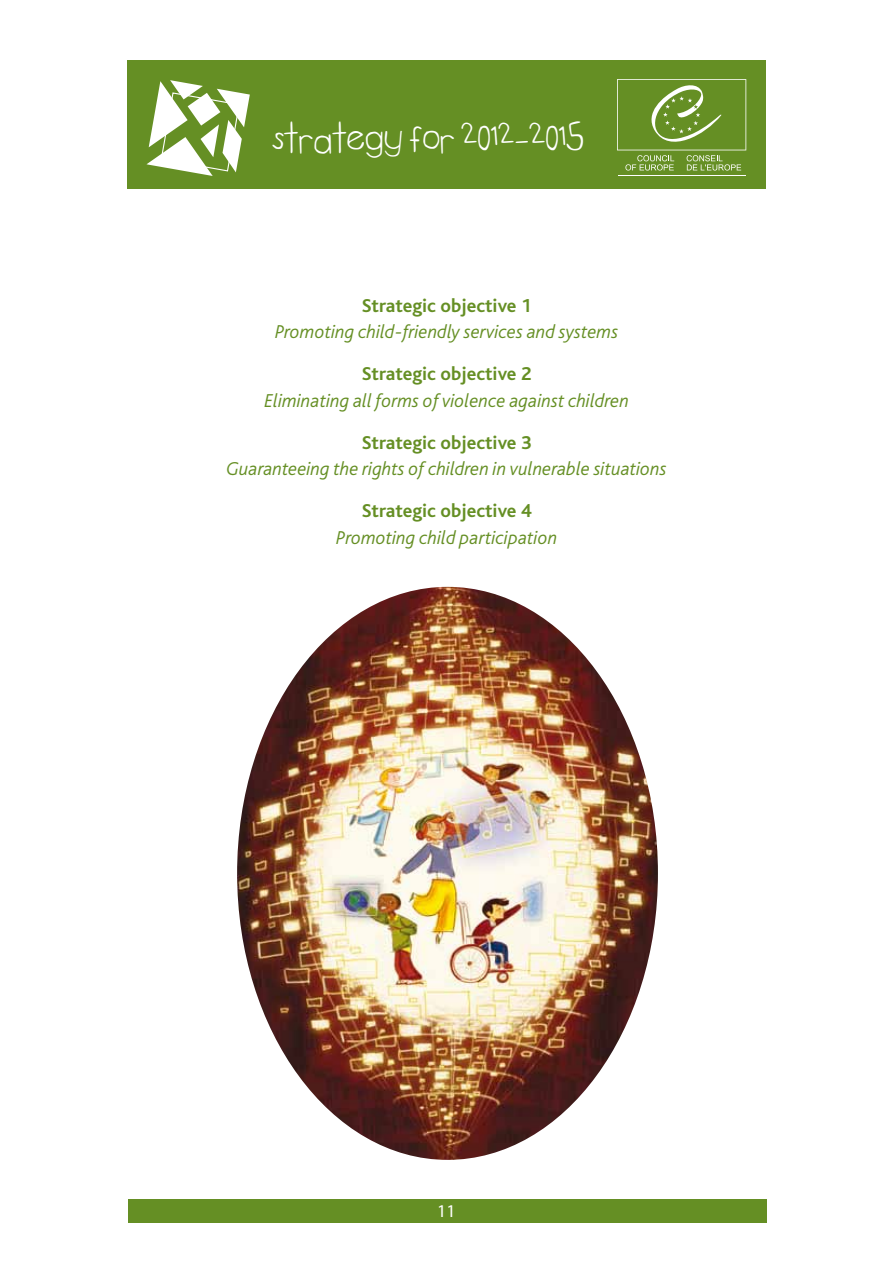
<style>
.page{position:relative;width:893px;height:1263px;background:#fff}
.page>*{position:absolute;margin:0;border:0;box-sizing:border-box;transform-origin:0 0}
.t1{font:37.5px "tweed.2";color:#fff}
.t2{font:italic 300 19.5px "Bliss";color:#658f24}
.t3{font:700 19.5px "Bliss";color:#658f24}
.t4{font:18px "Myriad Pro";color:#fff}
</style>
<div class="page">
<div style="left:128px;top:1199px;width:638px;height:23px;background:#658f24"></div>
<div style="left:127px;top:60px;width:639px;height:129px;background:#658f24"></div>
<svg style="left:146px;top:80px;width:104px;height:96px"></svg>
<hr style="left:618px;top:175px;width:127px;height:1px;background:#fff">
<svg style="left:617px;top:79px;width:129px;height:92px"></svg>
<img style="left:237px;top:587px;width:421px;height:573px">
<h1 class="t1" style="left:272px;top:119px;width:313px">strategy for 2012-2015</h1>
<p class="t3" style="left:362px;top:295px;width:171px">Strategic objective 1</p>
<p class="t2" style="left:275px;top:322px;width:345px">Promoting child-friendly services and systems</p>
<p class="t3" style="left:362px;top:364px;width:171px">Strategic objective 2</p>
<p class="t2" style="left:265px;top:390px;width:366px">Eliminating all forms of violence against children</p>
<p class="t3" style="left:362px;top:432px;width:171px">Strategic objective 3</p>
<p class="t2" style="left:227px;top:459px;width:442px">Guaranteeing the rights of children in vulnerable situations</p>
<p class="t3" style="left:362px;top:500px;width:171px">Strategic objective 4</p>
<p class="t2" style="left:336px;top:527px;width:223px">Promoting child participation</p>
<p class="t4" style="left:437px;top:1200px;width:20px">11</p>
</div>
